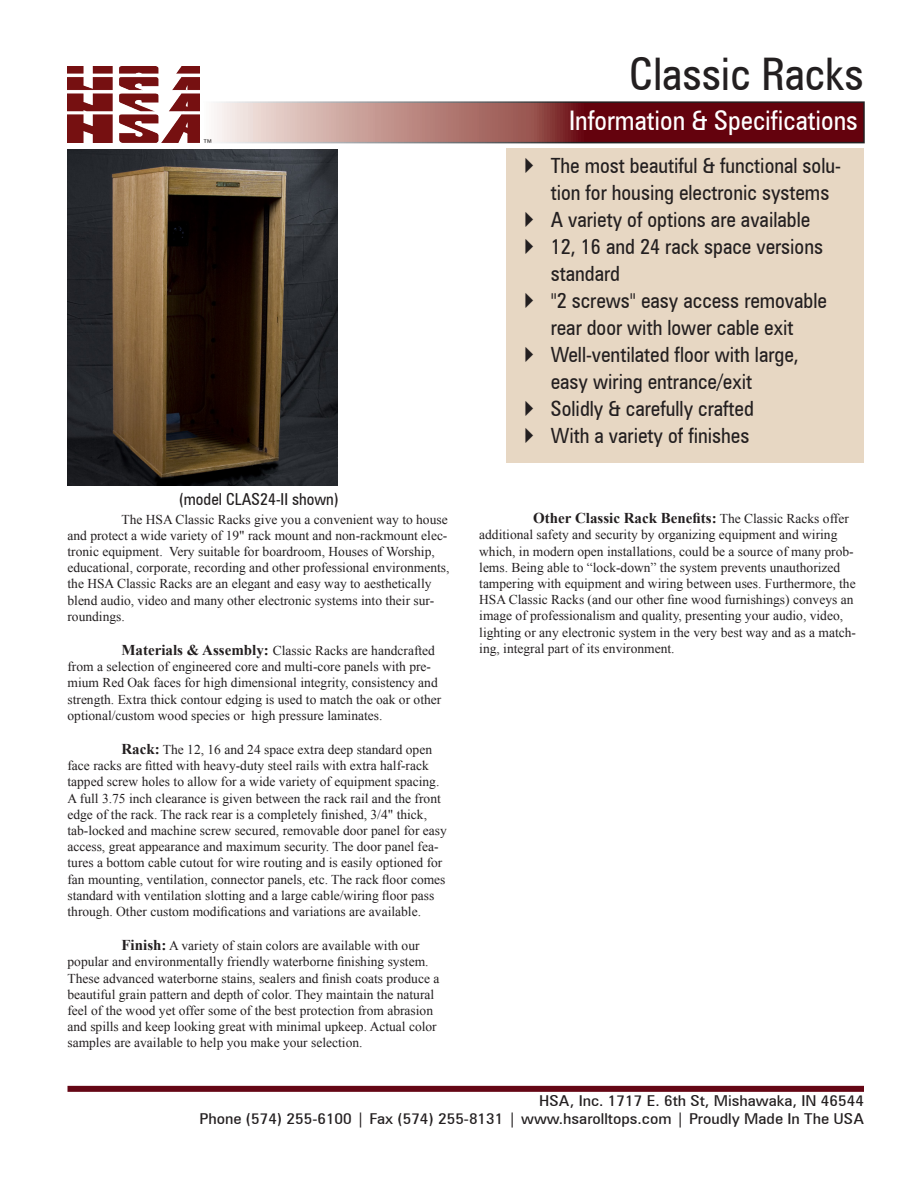
<style>
.page{position:relative;width:918px;height:1188px;background:#fff}
.page>*{position:absolute;margin:0;border:0;box-sizing:border-box;transform-origin:0 0}
.Product_Name_Title{font:condensed 45px "Zurich BT";color:#231f20}
.t1{font:condensed 27px "Zurich BT";color:#fff}
.t2{font:condensed 21px/27px "Zurich BT";color:#231f20}
.Captioning{font:condensed 16.5px "Zurich BT";color:#231f20}
.t3{font:condensed 15px "Zurich BT";color:#231f20;scale:1.2 1}
.Spec_page_1_body{font:700 15px "Times New Roman";color:#231f20}
.Spec_page_1_body-2{font:13.5px/16.2px "Times New Roman";color:#231f20}
.t4{font:condensed 13.5px "Zurich BT";color:#231f20}
.s1{font-weight:700;font-size:15px}
.s2{font-weight:400;font-size:13.5px}
</style>
<div class="page">
<div style="left:506px;top:148px;width:358px;height:315px;background:#e7d7c3"></div>
<svg style="left:214px;top:104px;width:648px;height:36px;background:#965254"></svg>
<div style="left:200px;top:101px;width:665px;height:42px;border:2px solid #fff"></div>
<div style="left:68px;top:1086px;width:796px;height:6px;background:#650615"></div>
<img style="left:68px;top:66px;width:132px;height:77px">
<img style="left:68px;top:150px;width:270px;height:336px">
<p class="Product_Name_Title" style="left:629px;top:46px;width:236px">Classic Racks</p>
<p class="t4" style="left:202px;top:136px;width:13px">™</p>
<p class="Captioning" style="left:179px;top:489px;width:161px">(model CLAS24-II shown)</p>
<p class="Spec_page_1_body-2" style="left:68px;top:511px;width:384px;text-indent:54px">The HSA Classic Racks give you a convenient way to house and protect a wide variety of 19" rack mount and non-rackmount elec&shy;tronic equipment. Very suitable for boardroom, Houses of Worship, educational, corporate, recording and other professional environments, the HSA Classic Racks are an elegant and easy way to aesthetically blend audio, video and many other electronic systems into their sur&shy;roundings.</p>
<p class="Spec_page_1_body-2" style="left:68px;top:642px;width:375px;text-indent:54px"><span class="s1">Materials &amp; Assembly:</span> Classic Racks are handcrafted from a selection of engineered core and multi-core panels with pre&shy;mium Red Oak faces for high dimensional integrity, consistency and strength. Extra thick contour edging is used to match the oak or other optional/custom wood species or high pressure laminates.</p>
<p class="Spec_page_1_body-2" style="left:68px;top:741px;width:381px;text-indent:54px"><span class="s1">Rack:</span> The 12, 16 and 24 space extra deep standard open face racks are fitted with heavy-duty steel rails with extra half-rack tapped screw holes to allow for a wide variety of equipment spacing.<br>A full 3.75 inch clearance is given between the rack rail and the front edge of the rack. The rack rear is a completely finished, 3/4" thick, tab-locked and machine screw secured, removable door panel for easy access, great appearance and maximum security. The door panel fea&shy;tures a bottom cable cutout for wire routing and is easily optioned for fan mounting, ventilation, connector panels, etc. The rack floor comes standard with ventilation slotting and a large cable/wiring floor pass through. Other custom modifications and variations are available.</p>
<p class="Spec_page_1_body-2" style="left:68px;top:937px;width:373px;text-indent:54px"><span class="s1">Finish:</span> A variety of stain colors are available with our popular and environmentally friendly waterborne finishing system.<br>These advanced waterborne stains, sealers and finish coats produce a beautiful grain pattern and depth of color. They maintain the natural feel of the wood yet offer some of the best protection from abrasion and spills and keep looking great with minimal upkeep. Actual color samples are available to help you make your selection.</p>
<p class="t1" style="left:569px;top:104px;width:290px">Information &amp; Specifications</p>
<p class="t2" style="left:551px;top:152px;width:292px">The most beautiful &amp; functional solu&shy;tion for housing electronic systems</p>
<p class="t2" style="left:551px;top:206px;width:261px">A variety of options are available</p>
<p class="t2" style="left:551px;top:233px;width:274px">12, 16 and 24 rack space versions standard</p>
<p class="t2" style="left:551px;top:287px;width:278px">"2 screws" easy access removable rear door with lower cable exit</p>
<p class="t2" style="left:551px;top:341px;width:250px">Well-ventilated floor with large, easy wiring entrance/exit</p>
<p class="t2" style="left:551px;top:395px;width:205px">Solidly &amp; carefully crafted</p>
<p class="t2" style="left:551px;top:422px;width:200px">With a variety of finishes</p>
<p class="Spec_page_1_body" style="left:533px;top:508px;width:317px">Other Classic Rack Benefits: <span class="s2">The Classic Racks offer</span></p>
<p class="Spec_page_1_body-2" style="left:479px;top:527px;width:378px">additional safety and security by organizing equipment and wiring which, in modern open installations, could be a source of many prob&shy;lems. Being able to “lock-down” the system prevents unauthorized tampering with equipment and wiring between uses. Furthermore, the HSA Classic Racks (and our other fine wood furnishings) conveys an image of professionalism and quality, presenting your audio, video, lighting or any electronic system in the very best way and as a match&shy;ing, integral part of its environment.</p>
<p class="t3" style="left:539px;top:1091px;width:272px">HSA, Inc. 1717 E. 6th St, Mishawaka, IN 46544</p>
<p class="t3" style="left:199px;top:1109px;width:555px">Phone (574) 255-6100 | Fax (574) 255-8131 | www.hsarolltops.com | Proudly Made In The USA</p>
</div>
